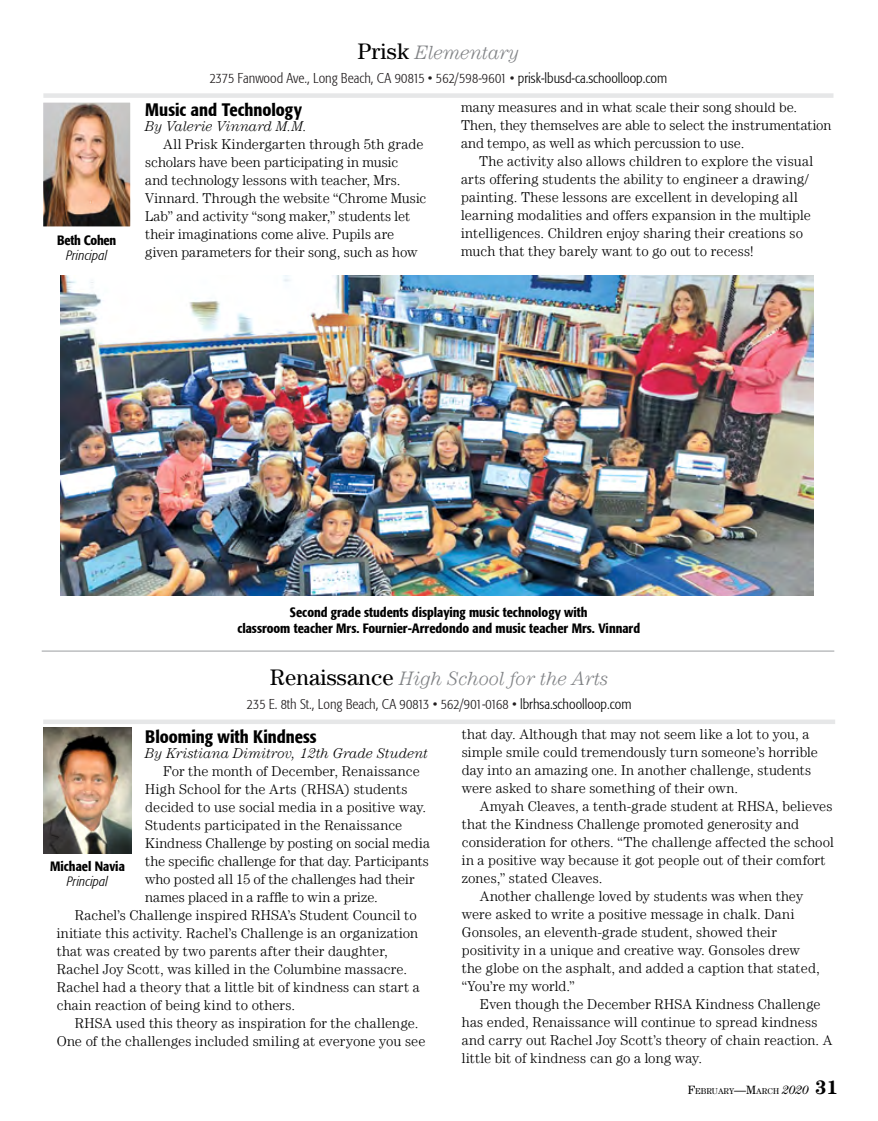
<style>
.page{position:relative;width:878px;height:1121px;background:#fff}
.page>*{position:absolute;margin:0;border:0;box-sizing:border-box;transform-origin:0 0}
.t1{font:italic 300 19.5px "Century LT";letter-spacing:-.005em;color:#808285}
.t2{font:500 condensed 18px "Formata";color:#000}
.t3{font:300 14.25px/18px "Century LT";letter-spacing:.01em;color:#000}
.t4{font:300 condensed 14.25px "Formata";color:#231f20}
.t5{font:italic 300 14.25px "Century LT";color:#000}
.t6{font:500 condensed 13.5px/16.5px "Formata";color:#000;text-align:center}
.t7{font:italic 300 condensed 13.5px "Formata";letter-spacing:.005em;color:#000}
.t8{font:500 condensed 13.5px "Formata";letter-spacing:-.02em;color:#000}
.t9{font:8.4px "Century LT";color:#000}
.s1{font-weight:400;font-style:normal;font-size:22.5px;color:#000}
.s2{color:#000}
.s3{font-size:12px}
.s4{font-style:italic;font-size:12px}
.s5{font-weight:700;font-size:19.5px}
</style>
<div class="page">
<img style="left:45px;top:104px;width:84px;height:121px">
<div style="left:42px;top:101px;width:90px;height:127px;border:2px solid #fff"></div>
<div style="left:42px;top:226px;width:90px;height:38px;border:2px solid #fff"></div>
<div style="left:43px;top:93px;width:790px;height:5px;background:#e6e7e8"></div>
<img style="left:60px;top:275px;width:753px;height:321px">
<div style="left:43px;top:719px;width:792px;height:5px;background:#e6e7e8"></div>
<img style="left:43px;top:728px;width:89px;height:126px">
<hr style="left:42px;top:650px;width:792px;height:2px;background:#bcbec0">
<p class="t8" style="left:57px;top:232px;width:60px">Beth Cohen</p>
<p class="t7" style="left:66px;top:248px;width:42px">Principal</p>
<h1 class="t1" style="left:357px;top:41px;width:163px"><span class="s1">Prisk</span> Elementary</h1>
<p class="t4" style="left:210px;top:69px;width:459px">2375 Fanwood Ave., Long Beach, CA 90815 • 562/598-9601 • <span class="s2">prisk-lbusd-ca.schoolloop.com</span></p>
<p class="t2" style="left:145px;top:99px;width:158px">Music and Technology</p>
<p class="t5" style="left:145px;top:118px;width:164px">By Valerie Vinnard M.M.</p>
<p class="t3" style="left:145px;top:135px;width:282px;text-indent:18px">All Prisk Kindergarten through 5th grade scholars have been participating in music<br>and technology lessons with teacher, Mrs.<br>Vinnard. Through the website “Chrome Music Lab” and activity “song maker,” students let their imaginations come alive. Pupils are given parameters for their song, such as how</p>
<p class="t3" style="left:461px;top:98px;width:372px">many measures and in what scale their song should be.<br>Then, they themselves are able to select the instrumentation and tempo, as well as which percussion to use.</p>
<p class="t3" style="left:461px;top:152px;width:353px;text-indent:18px">The activity also allows children to explore the visual arts offering students the ability to engineer a drawing/ painting. These lessons are excellent in developing all learning modalities and offers expansion in the multiple intelligences. Children enjoy sharing their creations so much that they barely want to go out to recess!</p>
<p class="t6" style="left:237px;top:603px;width:404px">Second grade students displaying music technology with<br>classroom teacher Mrs. Fournier-Arredondo and music teacher Mrs. Vinnard</p>
<h1 class="t1" style="left:270px;top:667px;width:340px"><span class="s1">Renaissance</span> High School for the Arts</h1>
<p class="t4" style="left:247px;top:695px;width:386px">235 E. 8th St., Long Beach, CA 90813 • 562/901-0168 • <span class="s2">lbrhsa.schoolloop.com</span></p>
<p class="t2" style="left:145px;top:726px;width:173px">Blooming with Kindness</p>
<p class="t5" style="left:145px;top:745px;width:284px">By Kristiana Dimitrov, 12th Grade Student</p>
<p class="t3" style="left:163px;top:762px;width:258px">For the month of December, Renaissance</p>
<p class="t3" style="left:145px;top:780px;width:264px">High School for the Arts (RHSA) students</p>
<p class="t3" style="left:145px;top:798px;width:282px">decided to use social media in a positive way.</p>
<p class="t3" style="left:145px;top:816px;width:259px">Students participated in the Renaissance</p>
<p class="t3" style="left:145px;top:834px;width:286px">Kindness Challenge by posting on social media</p>
<p class="t3" style="left:145px;top:852px;width:285px">the specific challenge for that day. Participants</p>
<p class="t3" style="left:145px;top:870px;width:271px">who posted all 15 of the challenges had their</p>
<p class="t3" style="left:145px;top:888px;width:234px">names placed in a raffle to win a prize.</p>
<p class="t3" style="left:75px;top:906px;width:343px">Rachel’s Challenge inspired RHSA’s Student Council to</p>
<p class="t3" style="left:57px;top:924px;width:363px">initiate this activity. Rachel’s Challenge is an organization</p>
<p class="t3" style="left:57px;top:942px;width:333px">that was created by two parents after their daughter,</p>
<p class="t3" style="left:57px;top:960px;width:352px">Rachel Joy Scott, was killed in the Columbine massacre.</p>
<p class="t3" style="left:57px;top:978px;width:364px">Rachel had a theory that a little bit of kindness can start a</p>
<p class="t3" style="left:57px;top:996px;width:240px">chain reaction of being kind to others.</p>
<p class="t3" style="left:75px;top:1014px;width:345px">RHSA used this theory as inspiration for the challenge.</p>
<p class="t3" style="left:57px;top:1032px;width:370px">One of the challenges included smiling at everyone you see</p>
<p class="t6" style="left:50px;top:858px;width:76px">Michael Navia</p>
<p class="t7" style="left:67px;top:873px;width:42px">Principal</p>
<p class="t3" style="left:462px;top:725px;width:358px">that day. Although that may not seem like a lot to you, a simple smile could tremendously turn someone’s horrible day into an amazing one. In another challenge, students were asked to share something of their own.</p>
<p class="t3" style="left:480px;top:797px;width:354px">Amyah Cleaves, a tenth-grade student at RHSA, believes</p>
<p class="t3" style="left:462px;top:815px;width:339px">that the Kindness Challenge promoted generosity and</p>
<p class="t3" style="left:462px;top:833px;width:373px">consideration for others. “The challenge affected the school</p>
<p class="t3" style="left:462px;top:851px;width:365px">in a positive way because it got people out of their comfort</p>
<p class="t3" style="left:462px;top:869px;width:142px">zones,” stated Cleaves.</p>
<p class="t3" style="left:480px;top:887px;width:325px">Another challenge loved by students was when they</p>
<p class="t3" style="left:462px;top:905px;width:334px">were asked to write a positive message in chalk. Dani</p>
<p class="t3" style="left:462px;top:923px;width:317px">Gonsoles, an eleventh-grade student, showed their</p>
<p class="t3" style="left:462px;top:941px;width:339px">positivity in a unique and creative way. Gonsoles drew</p>
<p class="t3" style="left:462px;top:959px;width:359px">the globe on the asphalt, and added a caption that stated,</p>
<p class="t3" style="left:462px;top:977px;width:114px">“You’re my world.”</p>
<p class="t3" style="left:480px;top:995px;width:342px">Even though the December RHSA Kindness Challenge</p>
<p class="t3" style="left:462px;top:1013px;width:357px">has ended, Renaissance will continue to spread kindness</p>
<p class="t3" style="left:462px;top:1031px;width:372px">and carry out Rachel Joy Scott’s theory of chain reaction. A</p>
<p class="t3" style="left:462px;top:1049px;width:242px">little bit of kindness can go a long way.</p>
<p class="t9" style="left:687px;top:1086px;width:152px"><span class="s3">F</span>EBRUARY<span class="s3">—M</span>ARCH <span class="s4">2020</span> <span class="s5">31</span></p>
</div>
